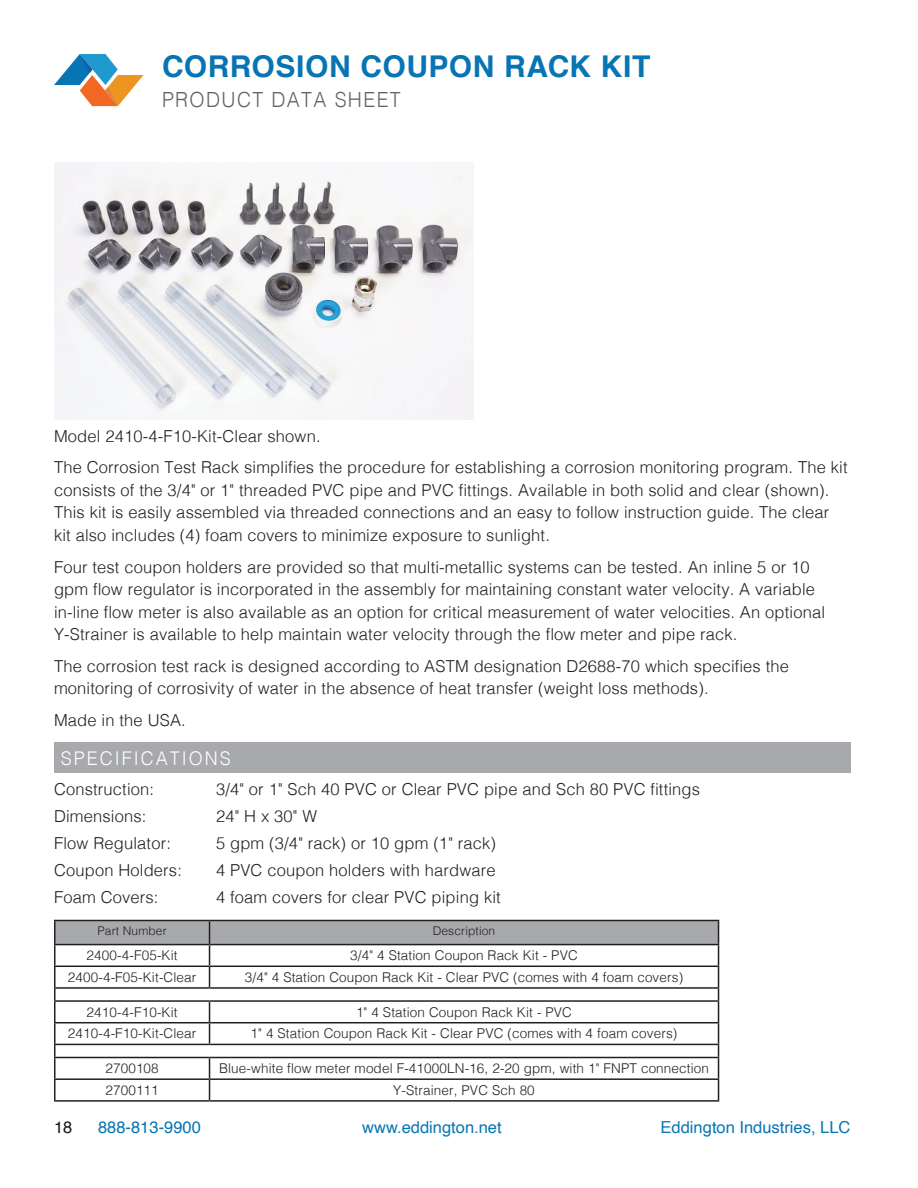
<style>
.page{position:relative;width:918px;height:1188px;background:#fff}
.page>*{position:absolute;margin:0;border:0;box-sizing:border-box;transform-origin:0 0}
.t1{font:700 30px "Helvetica";letter-spacing:.015em;color:#0775b3}
.t2{font:300 20.85px "Helvetica";letter-spacing:.07em;color:#636366;scale:.93 1}
.t3{font:300 18.9px "Helvetica";letter-spacing:.11em;color:#fff;scale:.95 1}
.t4{font:300 16.5px/22.5px "Helvetica";letter-spacing:.01em;color:#231f20}
.t5{font:16.5px "Helvetica";color:#0775b3}
.t6{font:16.5px "Helvetica";color:#1b1513}
.t7{font:300 13.5px "Helvetica";letter-spacing:.01em;color:#231f20}
.t8{font:300 12px "Helvetica";letter-spacing:.01em;color:#231f20}
</style>
<div class="page">
<svg style="left:54px;top:54px;width:90px;height:52px"></svg>
<img style="left:54px;top:162px;width:419px;height:257px">
<div style="left:54px;top:743px;width:796px;height:30px;background:#a8a9ad"></div>
<svg style="left:54px;top:920px;width:665px;height:180px"></svg>
<hr style="left:54px;top:1100px;width:156px;height:2px;background:#231f20">
<hr style="left:210px;top:1100px;width:509px;height:2px;background:#231f20">
<hr style="left:54px;top:944px;width:156px;height:1px;background:#231f20">
<hr style="left:54px;top:945px;width:2px;height:21px;background:#231f20">
<hr style="left:54px;top:966px;width:156px;height:1px;background:#231f20">
<h1 class="t1" style="left:162px;top:42px;width:490px">CORROSION COUPON RACK KIT</h1>
<p class="t2" style="left:162px;top:81px;width:258px">PRODUCT DATA SHEET</p>
<p class="t4" style="left:54px;top:419px;width:795px;line-height:31.5px">Model 2410-4-F10-Kit-Clear shown.<br>The Corrosion Test Rack simplifies the procedure for establishing a corrosion monitoring program. The kit</p>
<p class="t4" style="left:54px;top:478px;width:777px;text-align:justify">consists of the 3/4" or 1" threaded PVC pipe and PVC fittings. Available in both solid and clear (shown).<br>This kit is easily assembled via threaded connections and an easy to follow instruction guide. The clear kit also includes (4) foam covers to minimize exposure to sunlight.</p>
<p class="t4" style="left:54px;top:554px;width:773px">Four test coupon holders are provided so that multi-metallic systems can be tested. An inline 5 or 10 gpm flow regulator is incorporated in the assembly for maintaining constant water velocity. A variable in-line flow meter is also available as an option for critical measurement of water velocities. An optional Y-Strainer is available to help maintain water velocity through the flow meter and pipe rack.</p>
<p class="t4" style="left:54px;top:653px;width:737px">The corrosion test rack is designed according to ASTM designation D2688-70 which specifies the monitoring of corrosivity of water in the absence of heat transfer (weight loss methods).</p>
<p class="t4" style="left:54px;top:707px;width:133px">Made in the USA.</p>
<p class="t3" style="left:61px;top:742px;width:180px">SPECIFICATIONS</p>
<p class="t4" style="left:54px;top:777px;width:102px">Construction:</p>
<p class="t4" style="left:216px;top:777px;width:486px">3/4" or 1" Sch 40 PVC or Clear PVC pipe and Sch 80 PVC fittings</p>
<p class="t4" style="left:54px;top:804px;width:94px">Dimensions:</p>
<p class="t4" style="left:216px;top:804px;width:103px">24" H x 30" W</p>
<p class="t4" style="left:54px;top:831px;width:118px">Flow Regulator:</p>
<p class="t4" style="left:216px;top:831px;width:282px">5 gpm (3/4" rack) or 10 gpm (1" rack)</p>
<p class="t4" style="left:54px;top:858px;width:129px">Coupon Holders:</p>
<p class="t4" style="left:216px;top:858px;width:281px">4 PVC coupon holders with hardware</p>
<p class="t4" style="left:54px;top:885px;width:106px">Foam Covers:</p>
<p class="t4" style="left:216px;top:885px;width:286px">4 foam covers for clear PVC piping kit</p>
<p class="t8" style="left:98px;top:921px;width:71px">Part Number</p>
<p class="t8" style="left:433px;top:921px;width:64px">Description</p>
<p class="t7" style="left:87px;top:944px;width:93px">2400-4-F05-Kit</p>
<p class="t7" style="left:350px;top:944px;width:229px">3/4" 4 Station Coupon Rack Kit - PVC</p>
<p class="t7" style="left:68px;top:966px;width:130px">2400-4-F05-Kit-Clear</p>
<p class="t7" style="left:245px;top:966px;width:440px">3/4" 4 Station Coupon Rack Kit - Clear PVC (comes with 4 foam covers)</p>
<p class="t7" style="left:87px;top:1000px;width:93px">2410-4-F10-Kit</p>
<p class="t7" style="left:356px;top:1000px;width:218px">1" 4 Station Coupon Rack Kit - PVC</p>
<p class="t7" style="left:68px;top:1022px;width:130px">2410-4-F10-Kit-Clear</p>
<p class="t7" style="left:251px;top:1022px;width:428px">1" 4 Station Coupon Rack Kit - Clear PVC (comes with 4 foam covers)</p>
<p class="t7" style="left:105px;top:1057px;width:55px">2700108</p>
<p class="t7" style="left:219px;top:1057px;width:492px">Blue-white flow meter model F-41000LN-16, 2-20 gpm, with 1" FNPT connection</p>
<p class="t7" style="left:105px;top:1079px;width:55px">2700111</p>
<p class="t7" style="left:393px;top:1079px;width:143px">Y-Strainer, PVC Sch 80</p>
<p class="t6" style="left:54px;top:1114px;width:20px">18</p>
<p class="t5" style="left:98px;top:1114px;width:104px">888-813-9900</p>
<p class="t5" style="left:362px;top:1114px;width:141px">www.eddington.net</p>
<p class="t5" style="left:661px;top:1114px;width:191px">Eddington Industries, LLC</p>
</div>
